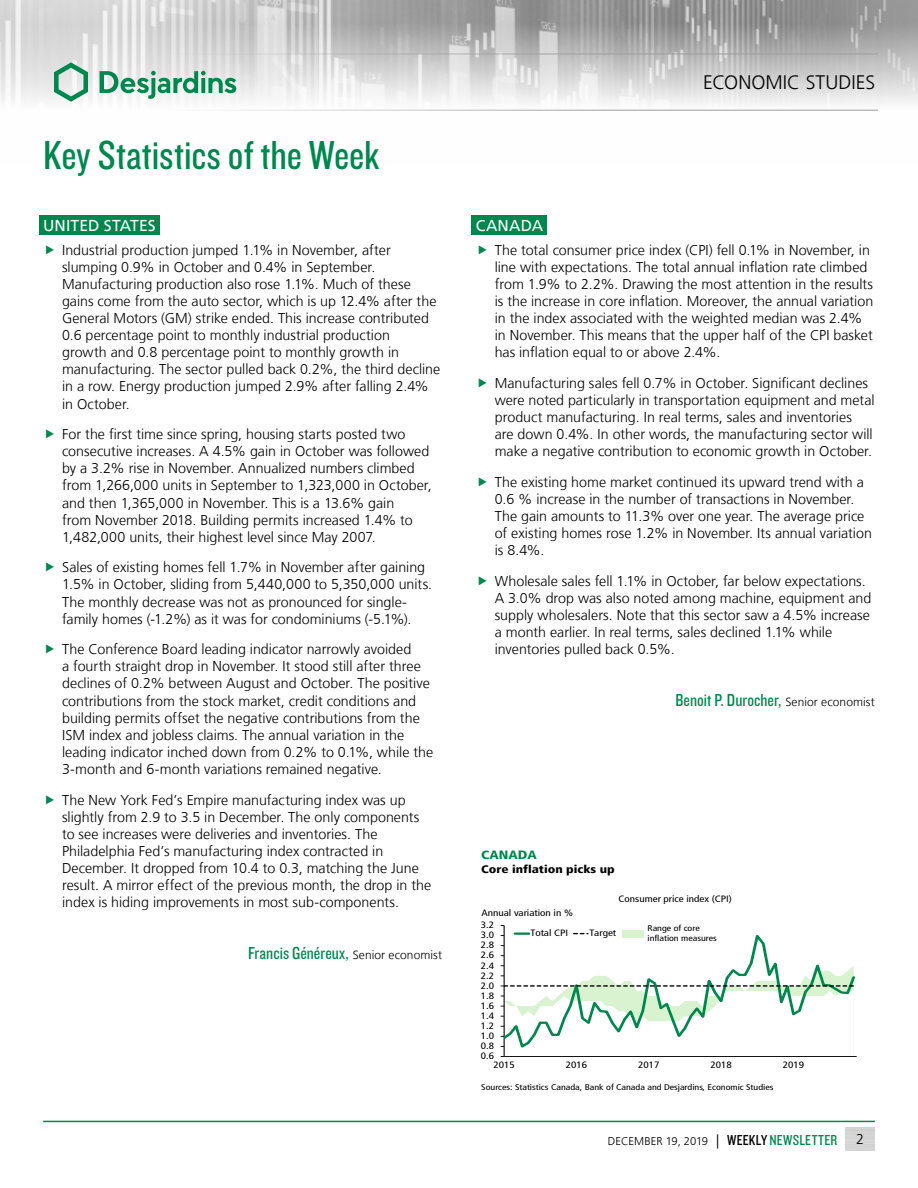
<style>
.page{position:relative;width:918px;height:1188px;background:#fff}
.page>*{position:absolute;margin:0;border:0;box-sizing:border-box;transform-origin:0 0}
.t1{font:42px "Knockout 29 Junior Ltweight";color:#00874e}
.t2{font:300 19.5px "Frutiger LT";letter-spacing:.005em;color:#000}
.t3{font:18px "Knockout 29 Junior Ltweight";color:#00874e}
.t4{font:15.75px "Frutiger LT";letter-spacing:.005em;color:#fff}
.t5{font:300 14.25px/17.1px "Frutiger LT";color:#000}
.t6{font:900 condensed 12px "Frutiger LT";color:#00874e;scale:1.2 1}
.t7{font:300 11.25px "Frutiger LT";color:#000}
.t8{font:900 condensed 11.1px "Frutiger LT";color:#000;scale:1.2 1}
.t9{font:condensed 9.3px "Frutiger LT";color:#000;scale:1.2 1}
.t10{font:condensed 9.15px "Frutiger LT";color:#000;scale:1.2 1}
.t11{font:condensed 8.25px/9.9px "Frutiger LT";color:#000;scale:1.2 1}
.s1{font-family:"Frutiger LT";font-weight:300;font-size:12px;color:#000}
.s2{font-size:14.25px}
.s3{font-family:"Knockout 29 Junior Ltweight";font-weight:400;font-size:15px}
.s4{font-family:"Knockout 29 Junior Ltweight";font-weight:400;font-size:15px;color:#00874e}
</style>
<div class="page">
<img style="left:0;top:0;width:918px;height:110px">
<hr style="left:0;top:54px;width:878px;height:1px;background:#9d9d9c">
<hr style="left:0;top:110px;width:878px;height:1px;background:#9d9d9c">
<svg style="left:54px;top:62px;width:34px;height:40px"></svg>
<svg style="left:100px;top:71px;width:136px;height:28px"></svg>
<hr style="left:43px;top:1121px;width:832px;height:1px;background:#00874e">
<div style="left:39px;top:215px;width:121px;height:20px;background:#00874e"></div>
<div style="left:472px;top:215px;width:75px;height:20px;background:#00874e"></div>
<svg style="left:501px;top:925px;width:356px;height:132px"></svg>
<div style="left:622px;top:930px;width:21px;height:7px;background:#d9f3d1"></div>
<h1 class="t1" style="left:43px;top:128px;width:338px">Key Statistics of the Week</h1>
<p class="t4" style="left:43px;top:216px;width:114px">UNITED STATES</p>
<p class="t5" style="left:62px;top:241px;width:380px">Industrial production jumped 1.1% in November, after slumping 0.9% in October and 0.4% in September.<br>Manufacturing production also rose 1.1%. Much of these gains come from the auto sector, which is up 12.4% after the General Motors (GM) strike ended. This increase contributed 0.6 percentage point to monthly industrial production<br>growth and 0.8 percentage point to monthly growth in manufacturing. The sector pulled back 0.2%, the third decline in a row. Energy production jumped 2.9% after falling 2.4% in October.</p>
<p class="t5" style="left:62px;top:426px;width:371px">For the first time since spring, housing starts posted two consecutive increases. A 4.5% gain in October was followed by a 3.2% rise in November. Annualized numbers climbed from 1,266,000 units in September to 1,323,000 in October, and then 1,365,000 in November. This is a 13.6% gain<br>from November 2018. Building permits increased 1.4% to 1,482,000 units, their highest level since May 2007.</p>
<p class="t5" style="left:62px;top:559px;width:372px">Sales of existing homes fell 1.7% in November after gaining 1.5% in October, sliding from 5,440,000 to 5,350,000 units.<br>The monthly decrease was not as pronounced for single&shy;family homes (-1.2%) as it was for condominiums (-5.1%).</p>
<p class="t5" style="left:62px;top:641px;width:373px">The Conference Board leading indicator narrowly avoided<br>a fourth straight drop in November. It stood still after three declines of 0.2% between August and October. The positive contributions from the stock market, credit conditions and building permits offset the negative contributions from the ISM index and jobless claims. The annual variation in the leading indicator inched down from 0.2% to 0.1%, while the 3‑month and 6‑month variations remained negative.</p>
<p class="t5" style="left:62px;top:791px;width:371px">The New York Fed’s Empire manufacturing index was up slightly from 2.9 to 3.5 in December. The only components to see increases were deliveries and inventories. The Philadelphia Fed’s manufacturing index contracted in December. It dropped from 10.4 to 0.3, matching the June result. A mirror effect of the previous month, the drop in the index is hiding improvements in most sub-components.</p>
<p class="t3" style="left:248px;top:942px;width:196px">Francis Généreux, <span class="s1">Senior economist</span></p>
<h2 class="t2" style="left:703px;top:72px;width:174px">ECONOMIC STUDIES</h2>
<p class="t4" style="left:476px;top:216px;width:69px">CANADA</p>
<p class="t5" style="left:495px;top:241px;width:380px">The total consumer price index (CPI) fell 0.1% in November, in line with expectations. The total annual inflation rate climbed from 1.9% to 2.2%. Drawing the most attention in the results is the increase in core inflation. Moreover, the annual variation in the index associated with the weighted median was 2.4% in November. This means that the upper half of the CPI basket has inflation equal to or above 2.4%.</p>
<p class="t5" style="left:495px;top:375px;width:382px">Manufacturing sales fell 0.7% in October. Significant declines were noted particularly in transportation equipment and metal product manufacturing. In real terms, sales and inventories<br>are down 0.4%. In other words, the manufacturing sector will make a negative contribution to economic growth in October.</p>
<p class="t5" style="left:495px;top:474px;width:379px">The existing home market continued its upward trend with a 0.6 % increase in the number of transactions in November.<br>The gain amounts to 11.3% over one year. The average price of existing homes rose 1.2% in November. Its annual variation is 8.4%.</p>
<p class="t5" style="left:495px;top:573px;width:378px">Wholesale sales fell 1.1% in October, far below expectations.<br>A 3.0% drop was also noted among machine, equipment and supply wholesalers. Note that this sector saw a 4.5% increase a month earlier. In real terms, sales declined 1.1% while inventories pulled back 0.5%.</p>
<p class="t3" style="left:675px;top:689px;width:201px">Benoit P. Durocher, <span class="s1">Senior economist</span></p>
<p class="t6" style="left:481px;top:848px;width:48px">CANADA</p>
<p class="t8" style="left:481px;top:862px;width:113px">Core inflation picks up</p>
<p class="t10" style="left:481px;top:908px;width:78px">Annual variation in %</p>
<p class="t10" style="left:619px;top:894px;width:96px">Consumer price index (CPI)</p>
<p class="t9" style="left:481px;top:920px;width:13px">3.2</p>
<p class="t10" style="left:481px;top:930px;width:13px">3.0</p>
<p class="t10" style="left:481px;top:940px;width:13px">2.8</p>
<p class="t10" style="left:481px;top:950px;width:13px">2.6</p>
<p class="t10" style="left:481px;top:960px;width:13px">2.4</p>
<p class="t10" style="left:481px;top:970px;width:13px">2.2</p>
<p class="t9" style="left:481px;top:980px;width:13px">2.0</p>
<p class="t9" style="left:481px;top:990px;width:13px">1.8</p>
<p class="t10" style="left:481px;top:1000px;width:13px">1.6</p>
<p class="t10" style="left:481px;top:1010px;width:13px">1.4</p>
<p class="t10" style="left:481px;top:1021px;width:13px">1.2</p>
<p class="t10" style="left:481px;top:1031px;width:13px">1.0</p>
<p class="t10" style="left:481px;top:1041px;width:13px">0.8</p>
<p class="t9" style="left:481px;top:1051px;width:13px">0.6</p>
<p class="t9" style="left:530px;top:928px;width:33px">Total CPI</p>
<p class="t9" style="left:589px;top:928px;width:24px">Target</p>
<p class="t11" style="left:648px;top:923px;width:59px">Range of core inflation measures</p>
<p class="t10" style="left:493px;top:1060px;width:19px">2015</p>
<p class="t10" style="left:566px;top:1060px;width:19px">2016</p>
<p class="t10" style="left:638px;top:1060px;width:19px">2017</p>
<p class="t10" style="left:710px;top:1060px;width:19px">2018</p>
<p class="t10" style="left:783px;top:1060px;width:19px">2019</p>
<p class="t11" style="left:481px;top:1082px;width:245px">Sources: Statistics Canada, Bank of Canada and Desjardins, Economic Studies</p>
<p class="t7" style="left:608px;top:1135px;width:231px">DECEMBER 19, 2019 <span class="s2">|</span> <span class="s3">WEEKLY</span> <span class="s4">NEWSLETTER</span></p>
<p class="t5" style="left:856px;top:1131px;width:9px">2</p>
</div>
